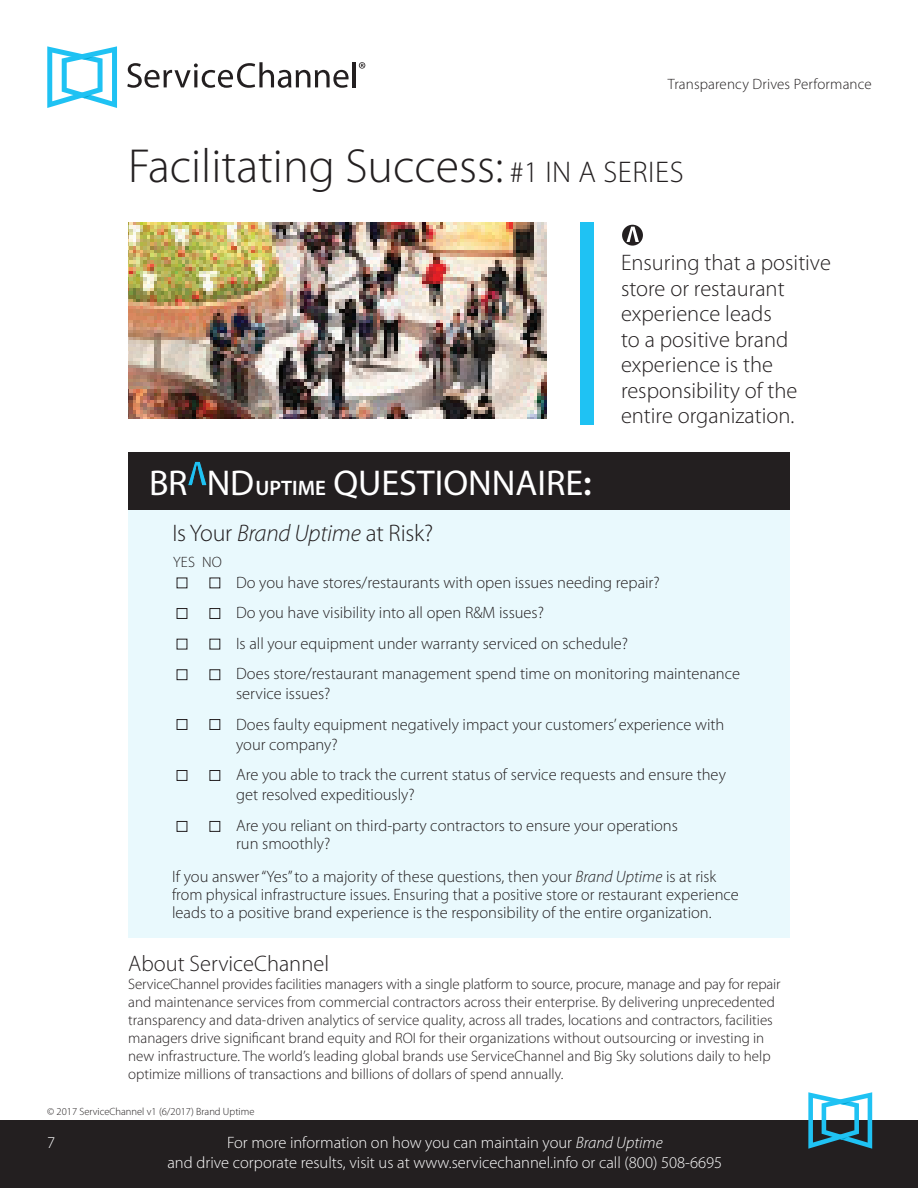
<style>
.page{position:relative;width:918px;height:1188px;background:#fff}
.page>*{position:absolute;margin:0;border:0;box-sizing:border-box;transform-origin:0 0}
.t1{font:300 48px "Myriad Pro";color:#231f20}
.t2{font:36px "Myriad Pro";color:#fff}
.t3{font:300 24px "Myriad Pro";letter-spacing:-.01em;color:#231f20}
.t4{font:300 22.5px/25.5px "Myriad Pro";color:#231f20}
.t5{font:300 16.5px/30.6px "Myriad Pro";color:#231f20}
.t6{font:300 16.5px/19.8px "Myriad Pro";color:#fff;text-align:center}
.t7{font:300 15px/18px "Myriad Pro";color:#231f20}
.t8{font:300 10.5px "Myriad Pro";color:#231f20}
.s1{font-size:30px}
.s2{color:#231f20}
.s3{font-weight:600;font-size:21px}
.s4{font-weight:600}
.s5{font-style:italic}
</style>
<div class="page">
<div style="left:128px;top:452px;width:662px;height:486px;background:#e9f9fd"></div>
<div style="left:128px;top:452px;width:662px;height:57px;background:#231f20"></div>
<div style="left:177px;top:608px;width:10px;height:11px;border:1px solid #231f20"></div>
<div style="left:210px;top:608px;width:10px;height:11px;border:1px solid #231f20"></div>
<div style="left:177px;top:669px;width:10px;height:11px;border:1px solid #231f20"></div>
<div style="left:210px;top:669px;width:10px;height:11px;border:1px solid #231f20"></div>
<div style="left:177px;top:719px;width:10px;height:11px;border:1px solid #231f20"></div>
<div style="left:210px;top:719px;width:10px;height:11px;border:1px solid #231f20"></div>
<div style="left:177px;top:770px;width:10px;height:11px;border:1px solid #231f20"></div>
<div style="left:210px;top:770px;width:10px;height:11px;border:1px solid #231f20"></div>
<div style="left:177px;top:821px;width:10px;height:11px;border:1px solid #231f20"></div>
<div style="left:210px;top:821px;width:10px;height:11px;border:1px solid #231f20"></div>
<img style="left:128px;top:223px;width:419px;height:195px">
<div style="left:0;top:1120px;width:918px;height:68px;background:#231f20"></div>
<svg style="left:808px;top:1092px;width:64px;height:57px"></svg>
<svg style="left:622px;top:225px;width:21px;height:21px"></svg>
<svg style="left:627px;top:227px;width:12px;height:15px"></svg>
<div style="left:580px;top:223px;width:14px;height:202px;background:#1fc2f3"></div>
<svg style="left:188px;top:461px;width:19px;height:25px"></svg>
<svg style="left:47px;top:46px;width:70px;height:62px"></svg>
<svg style="left:127px;top:62px;width:222px;height:26px"></svg>
<hr style="left:353px;top:62px;width:3px;height:25px;background:#231f20">
<svg style="left:359px;top:62px;width:6px;height:7px"></svg>
<p class="t7" style="left:668px;top:75px;width:206px">Transparency Drives Performance</p>
<h1 class="t1" style="left:128px;top:137px;width:557px">Facilitating Success: <span class="s1">#1 IN A SERIES</span></h1>
<h2 class="t2" style="left:149px;top:461px;width:444px">BR<span class="s2">A</span>ND<span class="s3">UPTIME</span> QUESTIONNAIRE<span class="s4">:</span></h2>
<h3 class="t4" style="left:621px;top:250px;width:211px">Ensuring that a positive store or restaurant experience leads<br>to a positive brand experience is the responsibility of the entire organization.</h3>
<h3 class="t3" style="left:172px;top:519px;width:262px">Is Your <span class="s5">Brand Uptime</span> at Risk?</h3>
<p class="t5" style="left:236px;top:567px;width:505px">Do you have stores/restaurants with open issues needing repair?<br>Do you have visibility into all open R&amp;M issues?<br>Is all your equipment under warranty serviced on schedule?<br>Does store/restaurant management spend time on monitoring maintenance</p>
<p class="t5" style="left:236px;top:678px;width:490px">service issues?<br>Does faulty equipment negatively impact your customers’ experience with</p>
<p class="t5" style="left:236px;top:729px;width:491px">your company?<br>Are you able to track the current status of service requests and ensure they</p>
<p class="t5" style="left:236px;top:779px;width:443px">get resolved expeditiously?<br>Are you reliant on third-party contractors to ensure your operations</p>
<p class="t5" style="left:236px;top:828px;width:96px">run smoothly?</p>
<p class="t7" style="left:173px;top:553px;width:50px">YES NO</p>
<p class="t5" style="left:172px;top:868px;width:568px;line-height:18px">If you answer “Yes” to a majority of these questions, then your <span class="s5">Brand Uptime</span> is at risk from physical infrastructure issues. Ensuring that a positive store or restaurant experience leads to a positive brand experience is the responsibility of the entire organization.</p>
<h3 class="t4" style="left:128px;top:950px;width:202px">About ServiceChannel</h3>
<p class="t7" style="left:128px;top:974px;width:654px">ServiceChannel provides facilities managers with a single platform to source, procure, manage and pay for repair and maintenance services from commercial contractors across their enterprise. By delivering unprecedented transparency and data-driven analytics of service quality, across all trades, locations and contractors, facilities managers drive significant brand equity and ROI for their organizations without outsourcing or investing in new infrastructure. The world’s leading global brands use ServiceChannel and Big Sky solutions daily to help optimize millions of transactions and billions of dollars of spend annually.</p>
<p class="t8" style="left:47px;top:1105px;width:209px">© 2017 ServiceChannel v1 (6/2017) Brand Uptime</p>
<p class="t6" style="left:47px;top:1133px;width:10px">7</p>
<p class="t6" style="left:168px;top:1132px;width:556px">For more information on how you can maintain your <span class="s5">Brand Uptime<br></span>and drive corporate results, visit us at www.servicechannel.info or call (800) 508-6695</p>
</div>
